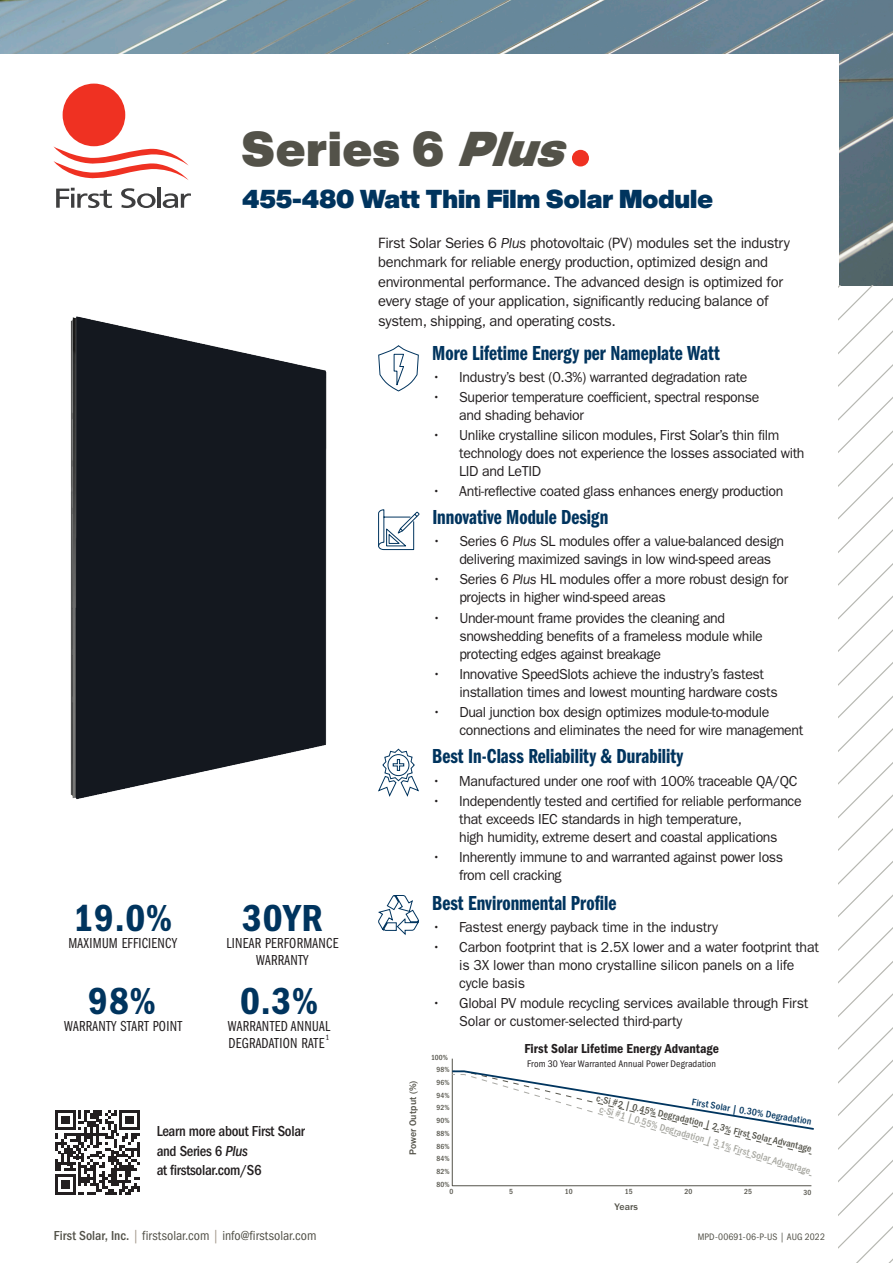
<style>
.page{position:relative;width:893px;height:1263px;background:#fff}
.page>*{position:absolute;margin:0;border:0;box-sizing:border-box;transform-origin:0 0}
.t1{font:900 48px "Helvetica Now Display";letter-spacing:.02em;color:#535249}
.Callout_Data{font:39px "ITC Franklin Gothic Std Dm Cd";letter-spacing:.02em;color:#00345e}
.Thin_Film_Modules{font:900 25.5px "Helvetica Now Display";color:#00345e}
.Subheads{font:21px "ITC Franklin Gothic Std Dm Cp";color:#00345e}
.Body{font:15px "ITC Franklin Gothic Std";letter-spacing:-.02em;color:#231f20}
.Callout_Data_Descrip{font:15px/16.5px "ITC Franklin Gothic Std Bk Cp";letter-spacing:.02em;color:#231f20;text-align:center}
.Body-2{font:500 condensed 15px/19.5px "ITC Franklin Gothic Std";letter-spacing:-.02em;color:#231f20}
.t2{font:14.55px/18px "ITC Franklin Gothic Std";letter-spacing:-.025em;color:#231f20}
.t3{font:condensed 13.5px "ITC Franklin Gothic Std";letter-spacing:.005em;color:#535249}
.Graph_Header{font:13.5px "ITC Franklin Gothic Std Dm Cd";color:#231f20}
.Graph_Inside_Labels{font:500 condensed 9.9px "ITC Franklin Gothic Std";color:#535249}
.Graph_Inside_Labels-2{font:500 condensed 9.9px "ITC Franklin Gothic Std";color:#a6a69f}
.Graph_subheader{font:condensed 9.9px "ITC Franklin Gothic Std";letter-spacing:.01em;color:#231f20}
.Graph_Inside_Labels-3{font:500 condensed 9.9px "ITC Franklin Gothic Std";color:#00345e}
.Graph_X_Y_Axis_Label{font:500 9.9px "ITC Franklin Gothic Std";letter-spacing:.005em;color:#535249}
.t4{font:condensed 9.75px "ITC Franklin Gothic Std";letter-spacing:.01em;color:#535249}
.Callout_Data_Descrip-2{font:condensed 7.8px "ITC Franklin Gothic Std";color:#231f20}
.t5{font:500 condensed 7.65px "ITC Franklin Gothic Std";color:#54534a}
.s1{font-style:italic}
.s2{font-size:67.5px;color:#ef3122}
.s3{font-weight:500}
.s4{color:#a19689}
</style>
<div class="page">
<svg style="left:0;top:0;width:893px;height:286px;background:#6e8a98"></svg>
<div style="left:0;top:54px;width:838px;height:238px;background:#fff"></div>
<svg style="left:838px;top:286px;width:55px;height:977px"></svg>
<svg style="left:451px;top:1058px;width:361px;height:129px"></svg>
<svg style="left:451px;top:1069px;width:363px;height:108px"></svg>
<svg style="left:55px;top:1110px;width:85px;height:84px"></svg>
<svg style="left:378px;top:509px;width:42px;height:41px"></svg>
<img style="left:70px;top:316px;width:257px;height:484px">
<div style="left:63px;top:84px;width:62px;height:62px;background:#ef3122;border-radius:50%"></div>
<svg style="left:53px;top:146px;width:136px;height:34px"></svg>
<svg style="left:56px;top:188px;width:56px;height:20px"></svg>
<svg style="left:121px;top:188px;width:35px;height:20px"></svg>
<hr style="left:157px;top:187px;width:4px;height:21px;background:#3e3e3f">
<svg style="left:163px;top:193px;width:28px;height:15px"></svg>
<svg style="left:378px;top:748px;width:41px;height:49px"></svg>
<svg style="left:378px;top:346px;width:41px;height:46px"></svg>
<svg style="left:378px;top:895px;width:41px;height:40px"></svg>
<p class="t1" style="left:242px;top:114px;width:351px">Series 6 <span class="s1">Plus</span><span class="s2">.</span></p>
<p class="Thin_Film_Modules" style="left:242px;top:181px;width:473px">455-480 Watt Thin Film Solar Module</p>
<p class="Body" style="left:378px;top:234px;width:413px">First Solar Series 6 <span class="s1">Plus</span> photovoltaic (PV) modules set the industry</p>
<p class="Body" style="left:378px;top:253px;width:391px">benchmark for reliable energy production, optimized design and</p>
<p class="Body" style="left:378px;top:273px;width:406px">environmental performance. The advanced design is optimized for</p>
<p class="Body" style="left:378px;top:292px;width:392px">every stage of your application, significantly reducing balance of</p>
<p class="Body" style="left:378px;top:312px;width:239px">system, shipping, and operating costs.</p>
<p class="Subheads" style="left:432px;top:341px;width:289px">More Lifetime Energy per Nameplate Watt</p>
<p class="t2" style="left:432px;top:368px;width:317px">• Industry’s best (0.3%) warranted degradation rate</p>
<p class="t2" style="left:459px;top:388px;width:302px;text-indent:-27px">• Superior temperature coefficient, spectral response and shading behavior</p>
<p class="t2" style="left:459px;top:426px;width:347px;text-indent:-27px">• Unlike crystalline silicon modules, First Solar’s thin film technology does not experience the losses associated with<br>LID and LeTID</p>
<p class="t2" style="left:432px;top:483px;width:353px">• Anti-reflective coated glass enhances energy production</p>
<p class="Callout_Data" style="left:73px;top:896px;width:100px">19.0%</p>
<p class="Callout_Data" style="left:242px;top:896px;width:82px">30YR</p>
<p class="Callout_Data_Descrip" style="left:68px;top:935px;width:110px">MAXIMUM EFFICIENCY</p>
<p class="Callout_Data_Descrip" style="left:226px;top:935px;width:113px">LINEAR PERFORMANCE<br>WARRANTY</p>
<p class="Callout_Data" style="left:88px;top:979px;width:69px">98%</p>
<p class="Callout_Data" style="left:240px;top:979px;width:80px">0.3%</p>
<p class="Callout_Data_Descrip" style="left:64px;top:1018px;width:120px">WARRANTY START POINT</p>
<p class="Callout_Data_Descrip" style="left:228px;top:1018px;width:104px;text-align:left">WARRANTED ANNUAL<br>DEGRADATION RATE</p>
<p class="Callout_Data_Descrip-2" style="left:326px;top:1033px;width:6px">1</p>
<p class="Body-2" style="left:157px;top:1121px;width:150px">Learn more about First Solar and Series 6 <span class="s1">Plus<br></span>at firstsolar.com/S6</p>
<p class="Graph_X_Y_Axis_Label" style="left:407px;top:1155px;width:76px;rotate:-90deg">Power Output (%)</p>
<p class="Subheads" style="left:432px;top:505px;width:177px">Innovative Module Design</p>
<p class="t2" style="left:459px;top:532px;width:326px;text-indent:-27px">• Series 6 <span class="s1">Plus</span> SL modules offer a value-balanced design delivering maximized savings in low wind-speed areas</p>
<p class="t2" style="left:459px;top:570px;width:330px;text-indent:-27px">• Series 6 <span class="s1">Plus</span> HL modules offer a more robust design for projects in higher wind-speed areas</p>
<p class="t2" style="left:459px;top:609px;width:305px;text-indent:-27px">• Under-mount frame provides the cleaning and snowshedding benefits of a frameless module while protecting edges against breakage</p>
<p class="t2" style="left:459px;top:665px;width:320px;text-indent:-27px">• Innovative SpeedSlots achieve the industry’s fastest installation times and lowest mounting hardware costs</p>
<p class="t2" style="left:459px;top:703px;width:345px;text-indent:-27px">• Dual junction box design optimizes module-to-module connections and eliminates the need for wire management</p>
<p class="Subheads" style="left:432px;top:745px;width:253px">Best In-Class Reliability &amp; Durability</p>
<p class="t2" style="left:432px;top:772px;width:367px">• Manufactured under one roof with 100% traceable QA/QC</p>
<p class="t2" style="left:459px;top:792px;width:344px;text-indent:-27px">• Independently tested and certified for reliable performance that exceeds IEC standards in high temperature,<br>high humidity, extreme desert and coastal applications</p>
<p class="t2" style="left:459px;top:848px;width:325px;text-indent:-27px">• Inherently immune to and warranted against power loss from cell cracking</p>
<p class="Subheads" style="left:432px;top:891px;width:185px">Best Environmental Profile</p>
<p class="t2" style="left:432px;top:918px;width:287px">• Fastest energy payback time in the industry</p>
<p class="t2" style="left:459px;top:938px;width:361px;text-indent:-27px">• Carbon footprint that is 2.5X lower and a water footprint that is 3X lower than mono crystalline silicon panels on a life cycle basis</p>
<p class="t2" style="left:459px;top:994px;width:351px;text-indent:-27px">• Global PV module recycling services available through First<br>Solar or customer-selected third-party</p>
<p class="t5" style="left:431px;top:1053px;width:18px">100%</p>
<p class="t5" style="left:437px;top:1065px;width:15px">98%</p>
<p class="t5" style="left:437px;top:1078px;width:15px">96%</p>
<p class="t5" style="left:437px;top:1091px;width:15px">94%</p>
<p class="t5" style="left:437px;top:1103px;width:15px">92%</p>
<p class="t5" style="left:437px;top:1116px;width:15px">90%</p>
<p class="t5" style="left:437px;top:1129px;width:15px">88%</p>
<p class="t5" style="left:437px;top:1142px;width:15px">86%</p>
<p class="t5" style="left:437px;top:1154px;width:15px">84%</p>
<p class="t5" style="left:437px;top:1167px;width:15px">82%</p>
<p class="Graph_Header" style="left:524px;top:1041px;width:196px">First Solar Lifetime Energy Advantage</p>
<p class="Graph_subheader" style="left:527px;top:1058px;width:190px">From 30 Year Warranted Annual Power Degradation</p>
<p class="Graph_Inside_Labels-3" style="left:693px;top:1096px;width:122px;rotate:9deg">First Solar | 0.30% Degradation</p>
<p class="Graph_Inside_Labels" style="left:598px;top:1093px;width:222px;rotate:13deg">c-Si #2 | 0.45% Degradation | 2.3% First Solar Advantage</p>
<p class="Graph_Inside_Labels-2" style="left:602px;top:1102px;width:221px;rotate:17deg">c-Si #1 | 0.55% Degradation | 3.1% First Solar Advantage</p>
<p class="t5" style="left:437px;top:1180px;width:15px">80%</p>
<p class="t5" style="left:449px;top:1187px;width:5px">0</p>
<p class="t5" style="left:509px;top:1187px;width:5px">5</p>
<p class="t5" style="left:565px;top:1187px;width:9px">10</p>
<p class="t5" style="left:625px;top:1187px;width:9px">15</p>
<p class="t5" style="left:685px;top:1187px;width:9px">20</p>
<p class="t5" style="left:744px;top:1187px;width:9px">25</p>
<p class="t5" style="left:803px;top:1187px;width:9px">30</p>
<p class="Graph_X_Y_Axis_Label" style="left:614px;top:1201px;width:25px">Years</p>
<p class="t3" style="left:54px;top:1227px;width:264px"><span class="s3">First Solar, Inc.</span> <span class="s4">|</span> firstsolar.com <span class="s4">|</span> info@firstsolar.com</p>
<p class="t4" style="left:698px;top:1231px;width:129px">MPD-00691-06-P-US | AUG 2022</p>
</div>
